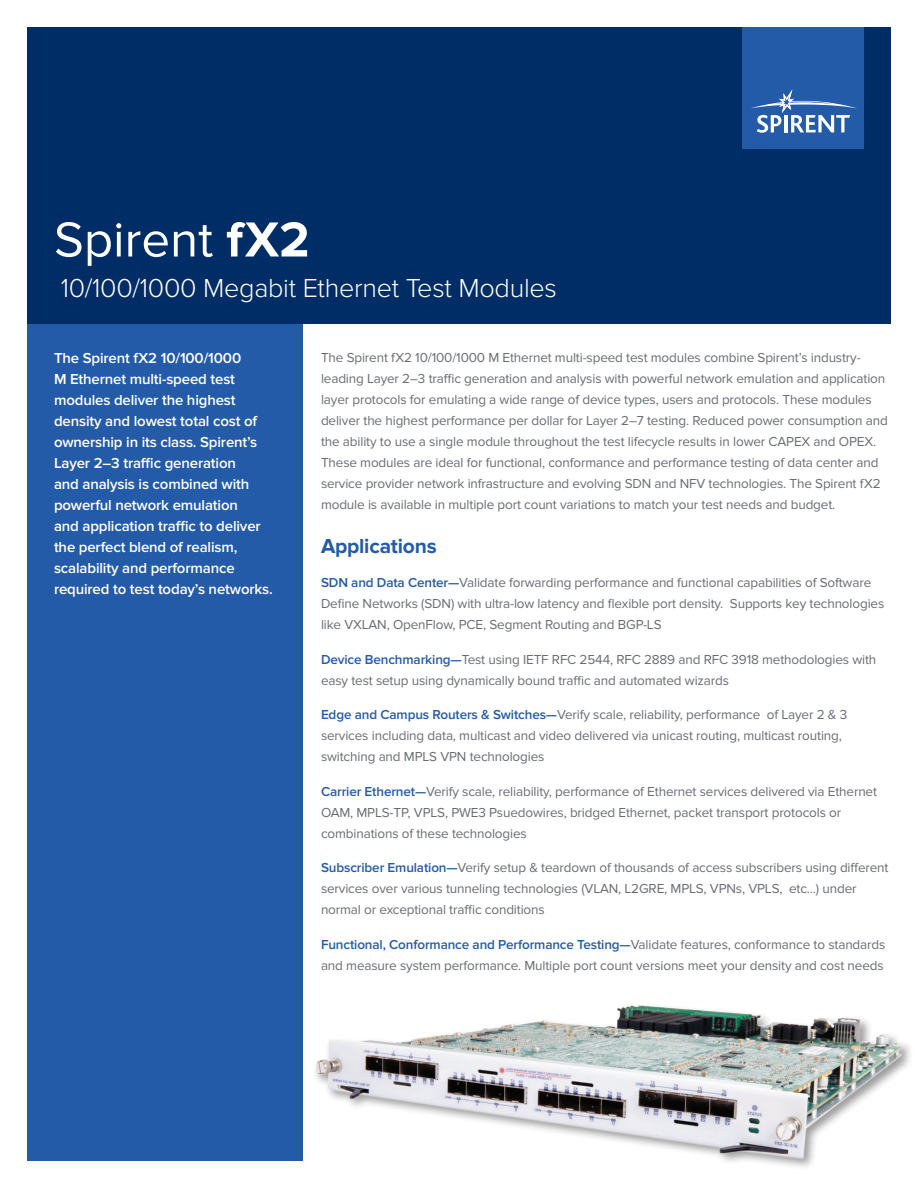
<style>
.page{position:relative;width:918px;height:1188px;background:#fff}
.page>*{position:absolute;margin:0;border:0;box-sizing:border-box;transform-origin:0 0}
.t1{font:51px "Proxima Nova";color:#fff}
.t2{font:300 27px "Proxima Nova";letter-spacing:-.01em;color:#fff}
.t3{font:700 21px "Proxima Nova";letter-spacing:-.01em;color:#245ba8}
.t4{font:600 15px/21px "Proxima Nova";letter-spacing:-.01em;color:#fff}
.t5{font:13.5px/21px "Proxima Nova";letter-spacing:-.01em;color:#686c72}
.s1{font-weight:700}
.s2{font-weight:600;color:#245ba8}
</style>
<div class="page">
<div style="left:27px;top:27px;width:864px;height:297px;background:#002d66"></div>
<div style="left:742px;top:27px;width:122px;height:121px;background:#245ba8"></div>
<svg style="left:751px;top:90px;width:106px;height:43px"></svg>
<div style="left:27px;top:324px;width:276px;height:837px;background:#245ba8"></div>
<div style="left:312px;top:1003px;width:602px;height:168px;background:#231f20;opacity:.45"></div>
<img style="left:315px;top:1003px;width:588px;height:168px">
<h1 class="t1" style="left:54px;top:210px;width:257px">Spirent <span class="s1">fX2</span></h1>
<h2 class="t2" style="left:61px;top:273px;width:498px">10/100/1000 Megabit Ethernet Test Modules</h2>
<p class="t4" style="left:54px;top:348px;width:220px">The Spirent fX2 10/100/1000<br>M Ethernet multi-speed test modules deliver the highest density and lowest total cost of ownership in its class. Spirent’s<br>Layer 2–3 traffic generation<br>and analysis is combined with powerful network emulation<br>and application traffic to deliver the perfect blend of realism, scalability and performance required to test today’s networks.</p>
<p class="t5" style="left:321px;top:347px;width:568px">The Spirent fX2 10/100/1000 M Ethernet multi-speed test modules combine Spirent’s industry&shy;leading Layer 2–3 traffic generation and analysis with powerful network emulation and application layer protocols for emulating a wide range of device types, users and protocols. These modules deliver the highest performance per dollar for Layer 2–7 testing. Reduced power consumption and the ability to use a single module throughout the test lifecycle results in lower CAPEX and OPEX.<br>These modules are ideal for functional, conformance and performance testing of data center and service provider network infrastructure and evolving SDN and NFV technologies. The Spirent fX2 module is available in multiple port count variations to match your test needs and budget.</p>
<h3 class="t3" style="left:321px;top:534px;width:117px">Applications</h3>
<p class="t5" style="left:321px;top:573px;width:565px"><span class="s2">SDN and Data Center—</span>Validate forwarding performance and functional capabilities of Software<br>Define Networks (SDN) with ultra-low latency and flexible port density. Supports key technologies like VXLAN, OpenFlow, PCE, Segment Routing and BGP-LS</p>
<p class="t5" style="left:321px;top:649px;width:557px"><span class="s2">Device Benchmarking—</span>Test using IETF RFC 2544, RFC 2889 and RFC 3918 methodologies with easy test setup using dynamically bound traffic and automated wizards</p>
<p class="t5" style="left:321px;top:705px;width:528px"><span class="s2">Edge and Campus Routers &amp; Switches—</span>Verify scale, reliability, performance of Layer 2 &amp; 3 services including data, multicast and video delivered via unicast routing, multicast routing, switching and MPLS VPN technologies</p>
<p class="t5" style="left:321px;top:781px;width:558px"><span class="s2">Carrier Ethernet—</span>Verify scale, reliability, performance of Ethernet services delivered via Ethernet<br>OAM, MPLS-TP, VPLS, PWE3 Psuedowires, bridged Ethernet, packet transport protocols or combinations of these technologies</p>
<p class="t5" style="left:321px;top:858px;width:569px"><span class="s2">Subscriber Emulation—</span>Verify setup &amp; teardown of thousands of access subscribers using different services over various tunneling technologies (VLAN, L2GRE, MPLS, VPNs, VPLS, etc...) under normal or exceptional traffic conditions</p>
<p class="t5" style="left:321px;top:934px;width:566px"><span class="s2">Functional, Conformance and Performance Testing—</span>Validate features, conformance to standards and measure system performance. Multiple port count versions meet your density and cost needs</p>
</div>
